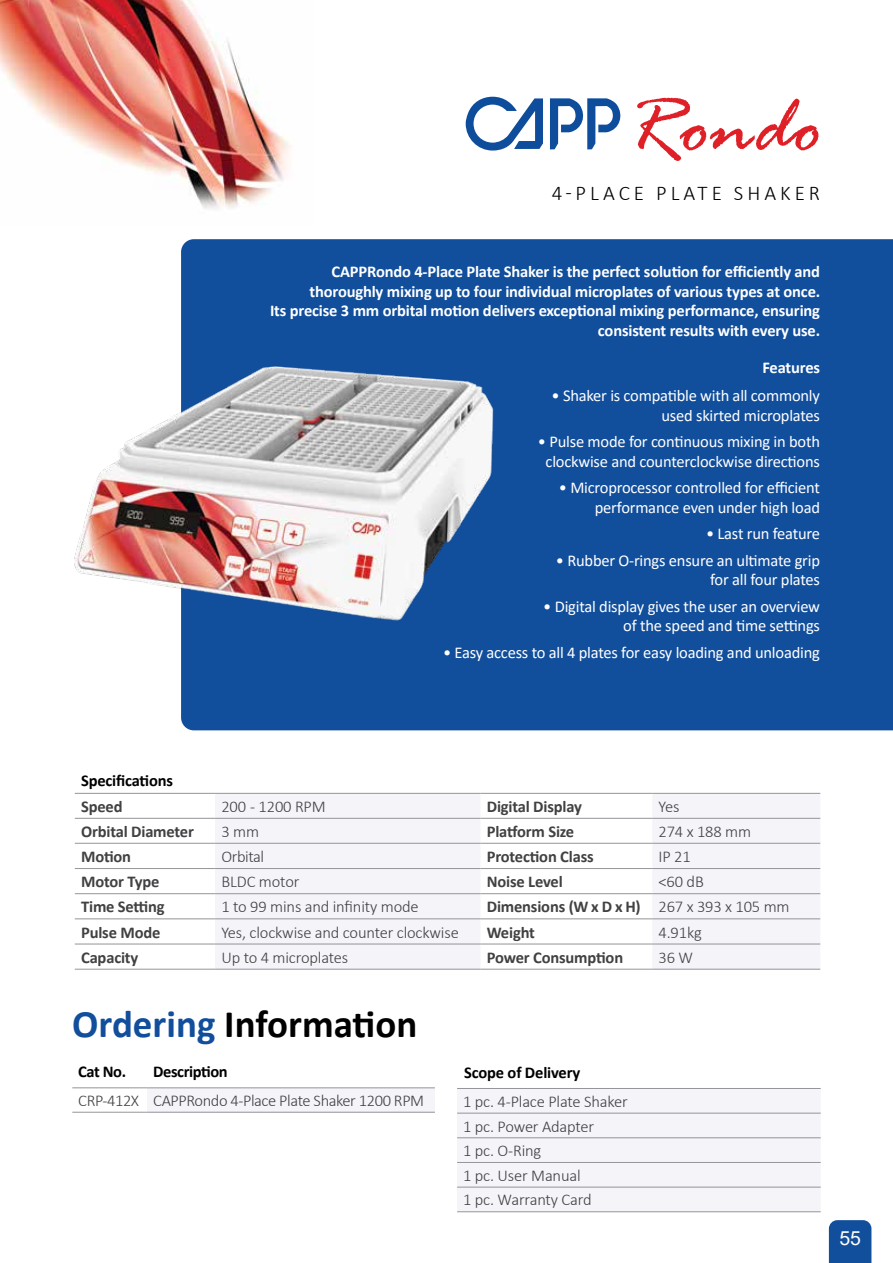
<style>
.page{position:relative;width:893px;height:1263px;background:#fff}
.page>*{position:absolute;margin:0;border:0;box-sizing:border-box;transform-origin:0 0}
.t1{font:italic 84.3px "Rage";color:#df2027}
.t2{font:700 39px "Calibri";color:#000}
.t3{font:300 21px "Calibri";letter-spacing:.19em;color:#000}
.t4{font:19.5px "Arial";color:#fff}
.t5{font:16.5px/19.8px "Calibri";letter-spacing:-.015em;color:#fff;text-align:right}
.t6{font:300 16.5px/24.6px "Calibri";letter-spacing:-.01em;color:#414042}
.t7{font:700 16.5px/19.8px "Calibri";letter-spacing:-.01em;color:#fff;text-align:right}
.t8{font:700 16.5px "Calibri";letter-spacing:-.01em;color:#414042}
.t9{font:700 16.5px "Calibri";letter-spacing:-.01em;color:#000}
.s1{font-weight:300}
.s2{color:#114e9c}
</style>
<div class="page">
<div style="left:181px;top:239px;width:712px;height:491px;background:#114e9c"></div>
<img style="left:0;top:0;width:291px;height:209px">
<svg style="left:75px;top:817px;width:140px;height:152px"></svg>
<svg style="left:215px;top:794px;width:605px;height:175px;fill:#f4f4f9"></svg>
<hr style="left:75px;top:793px;width:140px;height:1px;background:#939598">
<hr style="left:215px;top:793px;width:265px;height:1px;background:#939598">
<hr style="left:480px;top:793px;width:172px;height:1px;background:#939598">
<hr style="left:652px;top:793px;width:168px;height:1px;background:#939598">
<hr style="left:75px;top:818px;width:140px;height:1px;background:#939598">
<hr style="left:215px;top:818px;width:265px;height:1px;background:#939598">
<hr style="left:480px;top:818px;width:172px;height:1px;background:#939598">
<hr style="left:652px;top:818px;width:168px;height:1px;background:#939598">
<hr style="left:75px;top:843px;width:140px;height:1px;background:#939598">
<hr style="left:215px;top:843px;width:265px;height:1px;background:#939598">
<hr style="left:480px;top:843px;width:172px;height:1px;background:#939598">
<hr style="left:652px;top:843px;width:168px;height:1px;background:#939598">
<hr style="left:75px;top:868px;width:140px;height:1px;background:#939598">
<hr style="left:215px;top:868px;width:265px;height:1px;background:#939598">
<hr style="left:75px;top:893px;width:140px;height:1px;background:#939598">
<hr style="left:215px;top:893px;width:265px;height:1px;background:#939598">
<hr style="left:480px;top:893px;width:172px;height:1px;background:#939598">
<hr style="left:652px;top:893px;width:168px;height:1px;background:#939598">
<hr style="left:75px;top:918px;width:140px;height:1px;background:#939598">
<hr style="left:215px;top:918px;width:265px;height:1px;background:#939598">
<hr style="left:480px;top:918px;width:172px;height:1px;background:#939598">
<hr style="left:652px;top:918px;width:168px;height:1px;background:#939598">
<hr style="left:75px;top:944px;width:140px;height:1px;background:#939598">
<hr style="left:215px;top:944px;width:265px;height:1px;background:#939598">
<hr style="left:480px;top:944px;width:172px;height:1px;background:#939598">
<hr style="left:652px;top:944px;width:168px;height:1px;background:#939598">
<hr style="left:75px;top:969px;width:140px;height:1px;background:#939598">
<hr style="left:215px;top:969px;width:265px;height:1px;background:#939598">
<hr style="left:480px;top:969px;width:172px;height:1px;background:#939598">
<hr style="left:652px;top:969px;width:168px;height:1px;background:#939598">
<hr style="left:480px;top:868px;width:172px;height:1px;background:#939598">
<hr style="left:652px;top:868px;width:168px;height:1px;background:#939598">
<svg style="left:72px;top:1088px;width:75px;height:24px"></svg>
<div style="left:147px;top:1088px;width:288px;height:24px;background:#f4f4f9"></div>
<hr style="left:72px;top:1087px;width:75px;height:1px;background:#939598">
<hr style="left:72px;top:1112px;width:75px;height:1px;background:#939598">
<hr style="left:147px;top:1087px;width:288px;height:1px;background:#939598">
<hr style="left:147px;top:1112px;width:288px;height:1px;background:#939598">
<img style="left:74px;top:356px;width:426px;height:275px">
<svg style="left:466px;top:97px;width:77px;height:54px"></svg>
<svg style="left:550px;top:98px;width:71px;height:51px"></svg>
<div style="left:457px;top:1089px;width:364px;height:122px;background:#f4f4f9"></div>
<hr style="left:457px;top:1113px;width:364px;height:1px;background:#939598">
<hr style="left:457px;top:1137px;width:364px;height:1px;background:#939598">
<hr style="left:457px;top:1162px;width:364px;height:1px;background:#939598">
<hr style="left:457px;top:1187px;width:364px;height:1px;background:#939598">
<hr style="left:457px;top:1211px;width:364px;height:1px;background:#939598">
<hr style="left:457px;top:1088px;width:364px;height:1px;background:#939598">
<div style="left:829px;top:1220px;width:42px;height:43px;background:#114e9c"></div>
<h1 class="t1" style="left:623px;top:81px;width:201px">Rondo</h1>
<p class="t3" style="left:552px;top:180px;width:270px">4-PLACE PLATE SHAKER</p>
<p class="t7" style="left:270px;top:261px;width:552px">CAPPRondo 4-Place Plate Shaker is the perfect solution for efficiently and thoroughly mixing up to four individual microplates of various types at once.<br>Its precise 3 mm orbital motion delivers exceptional mixing performance, ensuring consistent results with every use.</p>
<p class="t7" style="left:762px;top:357px;width:59px">Features</p>
<p class="t5" style="left:551px;top:386px;width:270px">• Shaker is compatible with all commonly used skirted microplates</p>
<p class="t5" style="left:538px;top:432px;width:283px;text-align:center">• Pulse mode for continuous mixing in both clockwise and counterclockwise directions</p>
<p class="t5" style="left:559px;top:477px;width:263px">• Microprocessor controlled for efficient performance even under high load</p>
<p class="t5" style="left:706px;top:523px;width:116px">• Last run feature</p>
<p class="t5" style="left:556px;top:550px;width:266px">• Rubber O-rings ensure an ultimate grip for all four plates</p>
<p class="t5" style="left:543px;top:596px;width:278px">• Digital display gives the user an overview of the speed and time settings</p>
<p class="t5" style="left:443px;top:642px;width:378px">• Easy access to all 4 plates for easy loading and unloading</p>
<p class="t9" style="left:81px;top:769px;width:94px">Specifications</p>
<p class="t8" style="left:81px;top:795px;width:43px">Speed</p>
<p class="t6" style="left:221px;top:794px;width:106px">200 - 1200 RPM</p>
<p class="t8" style="left:487px;top:795px;width:97px">Digital Display</p>
<p class="t6" style="left:659px;top:794px;width:22px">Yes</p>
<p class="t8" style="left:81px;top:820px;width:114px">Orbital Diameter</p>
<p class="t6" style="left:221px;top:819px;width:39px">3 mm</p>
<p class="t8" style="left:487px;top:820px;width:89px">Platform Size</p>
<p class="t6" style="left:659px;top:819px;width:94px">274 x 188 mm</p>
<p class="t8" style="left:81px;top:845px;width:52px">Motion</p>
<p class="t6" style="left:221px;top:844px;width:44px">Orbital</p>
<p class="t8" style="left:487px;top:845px;width:108px">Protection Class</p>
<p class="t6" style="left:659px;top:844px;width:34px">IP 21</p>
<p class="t8" style="left:81px;top:870px;width:80px">Motor Type</p>
<p class="t6" style="left:221px;top:869px;width:80px">BLDC motor</p>
<p class="t8" style="left:487px;top:870px;width:77px">Noise Level</p>
<p class="t6" style="left:659px;top:869px;width:47px">&lt;60 dB</p>
<p class="t8" style="left:81px;top:895px;width:85px">Time Setting</p>
<p class="t6" style="left:221px;top:894px;width:199px">1 to 99 mins and infinity mode</p>
<p class="t8" style="left:487px;top:895px;width:304px">Dimensions (W x D x H) <span class="s1">267 x 393 x 105 mm</span></p>
<p class="t8" style="left:81px;top:920px;width:81px">Pulse Mode</p>
<p class="t6" style="left:221px;top:920px;width:239px">Yes, clockwise and counter clockwise</p>
<p class="t8" style="left:487px;top:920px;width:50px">Weight</p>
<p class="t6" style="left:659px;top:920px;width:45px">4.91kg</p>
<p class="t8" style="left:81px;top:945px;width:59px">Capacity</p>
<p class="t6" style="left:221px;top:945px;width:128px">Up to 4 microplates</p>
<p class="t8" style="left:487px;top:945px;width:138px">Power Consumption</p>
<p class="t6" style="left:659px;top:945px;width:36px">36 W</p>
<h2 class="t2" style="left:72px;top:996px;width:347px"><span class="s2">Ordering</span> Information</h2>
<p class="t9" style="left:78px;top:1059px;width:49px">Cat No.</p>
<p class="t9" style="left:153px;top:1059px;width:76px">Description</p>
<p class="t6" style="left:78px;top:1088px;width:347px">CRP-412X CAPPRondo 4-Place Plate Shaker 1200 RPM</p>
<p class="t9" style="left:464px;top:1061px;width:118px">Scope of Delivery</p>
<p class="t6" style="left:463px;top:1089px;width:166px">1 pc. 4-Place Plate Shaker<br>1 pc. Power Adapter<br>1 pc. O-Ring<br>1 pc. User Manual<br>1 pc. Warranty Card</p>
<p class="t4" style="left:839px;top:1224px;width:23px">55</p>
</div>
